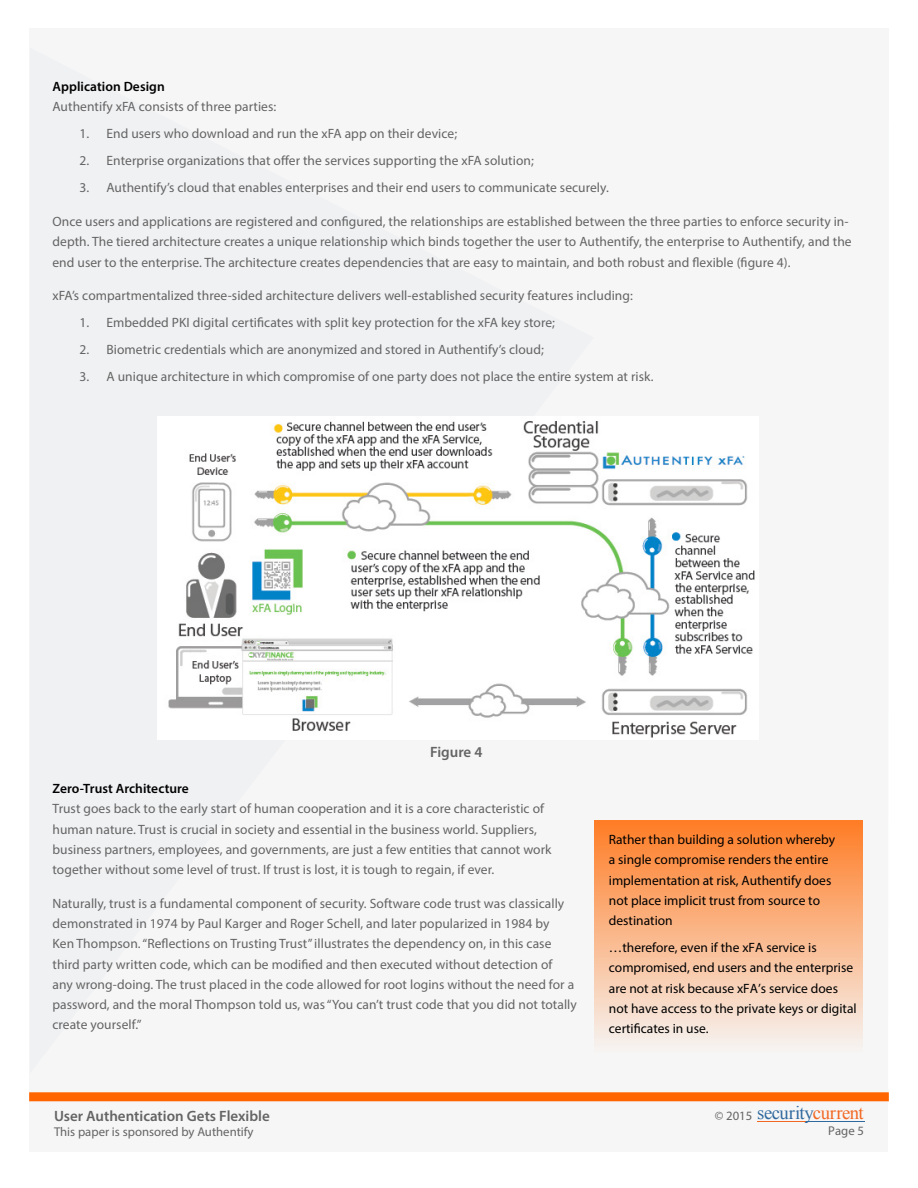
<style>
.page{position:relative;width:918px;height:1188px;background:#fff}
.page>*{position:absolute;margin:0;border:0;box-sizing:border-box;transform-origin:0 0}
.t1{font:18.75px "Times New Roman";letter-spacing:-.025em;color:#30699e}
.t2{font:600 15px "Myriad Pro";color:#646464}
.t3{font:13.5px/20.2px "Myriad Pro";letter-spacing:.005em;color:#646464}
.t4{font:13.5px/20.2px "Myriad Pro";color:#000}
.t5{font:600 13.5px "Myriad Pro";letter-spacing:.005em;color:#000}
.t6{font:12.75px "Myriad Pro";color:#646464}
.s1{color:#f26722}
</style>
<div class="page">
<div style="left:30px;top:29px;width:858px;height:1123px;background:#f6f6f6"></div>
<div style="left:29px;top:1092px;width:860px;height:9px;background:#f60"></div>
<hr style="left:806px;top:1121px;width:59px;height:1px;background:#30699e">
<hr style="left:757px;top:1121px;width:49px;height:1px;background:#f26722">
<div style="left:595px;top:820px;width:268px;height:233px;background:linear-gradient(to bottom,#ff7c25,#f6f4f4)"></div>
<img style="left:168px;top:421px;width:587px;height:317px">
<p class="t5" style="left:52px;top:78px;width:114px">Application Design</p>
<p class="t3" style="left:52px;top:97px;width:225px">Authentify xFA consists of three parties:</p>
<p class="t3" style="left:79px;top:124px;width:379px">1. End users who download and run the xFA app on their device;</p>
<p class="t3" style="left:79px;top:151px;width:456px">2. Enterprise organizations that offer the services supporting the xFA solution;</p>
<p class="t3" style="left:79px;top:178px;width:531px">3. Authentify’s cloud that enables enterprises and their end users to communicate securely.</p>
<p class="t3" style="left:52px;top:211px;width:801px">Once users and applications are registered and configured, the relationships are established between the three parties to enforce security in&shy;depth. The tiered architecture creates a unique relationship which binds together the user to Authentify, the enterprise to Authentify, and the end user to the enterprise. The architecture creates dependencies that are easy to maintain, and both robust and flexible (figure 4).</p>
<p class="t3" style="left:52px;top:286px;width:582px">xFA’s compartmentalized three-sided architecture delivers well-established security features including:</p>
<p class="t3" style="left:79px;top:313px;width:477px">1. Embedded PKI digital certificates with split key protection for the xFA key store;</p>
<p class="t3" style="left:79px;top:340px;width:466px">2. Biometric credentials which are anonymized and stored in Authentify’s cloud;</p>
<p class="t3" style="left:79px;top:367px;width:576px">3. A unique architecture in which compromise of one party does not place the entire system at risk.</p>
<p class="t2" style="left:430px;top:742px;width:54px">Figure 4</p>
<p class="t5" style="left:52px;top:780px;width:138px">Zero-Trust Architecture</p>
<p class="t3" style="left:52px;top:799px;width:501px">Trust goes back to the early start of human cooperation and it is a core characteristic of human nature. Trust is crucial in society and essential in the business world. Suppliers, business partners, employees, and governments, are just a few entities that cannot work together without some level of trust. If trust is lost, it is tough to regain, if ever.</p>
<p class="t3" style="left:52px;top:893px;width:526px">Naturally, trust is a fundamental component of security. Software code trust was classically demonstrated in 1974 by Paul Karger and Roger Schell, and later popularized in 1984 by<br>Ken Thompson. “Reflections on Trusting Trust” illustrates the dependency on, in this case third party written code, which can be modified and then executed without detection of<br>any wrong-doing. The trust placed in the code allowed for root logins without the need for a password, and the moral Thompson told us, was “You can’t trust code that you did not totally create yourself.”</p>
<p class="t4" style="left:609px;top:829px;width:228px">Rather than building a solution whereby a single compromise renders the entire implementation at risk, Authentify does not place implicit trust from source to destination</p>
<p class="t4" style="left:609px;top:937px;width:249px">…therefore, even if the xFA service is compromised, end users and the enterprise are not at risk because xFA’s service does not have access to the private keys or digital certificates in use.</p>
<p class="t2" style="left:54px;top:1106px;width:217px">User Authentication Gets Flexible</p>
<h1 class="t1" style="left:757px;top:1100px;width:108px">security<span class="s1">current</span></h1>
<p class="t6" style="left:54px;top:1124px;width:201px">This paper is sponsored by Authentify</p>
<p class="t6" style="left:715px;top:1108px;width:39px">© 2015</p>
<p class="t6" style="left:828px;top:1123px;width:37px">Page 5</p>
</div>
